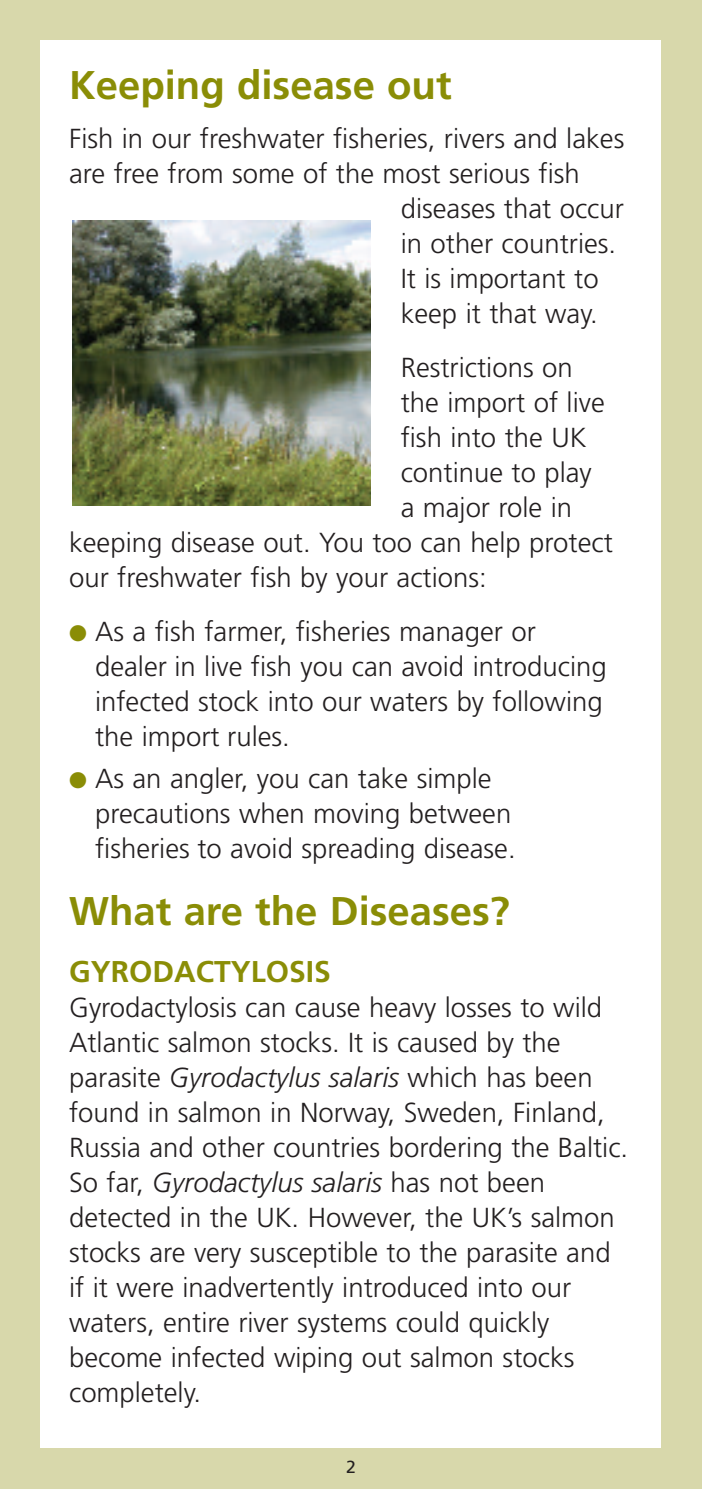
<style>
.page{position:relative;width:702px;height:1489px;background:#fff}
.page>*{position:absolute;margin:0;border:0;box-sizing:border-box;transform-origin:0 0}
.t1{font:700 40px "Frutiger";color:#8a8d06}
.t2{font:700 30px "Frutiger";color:#8a8d06}
.t3{font:300 27.5px/35px "Frutiger";color:#231f20}
.t4{font:17.5px "Frutiger";color:#231f20}
.s1{color:#8a8d06}
.s2{font-style:italic}
</style>
<div class="page">
<div style="left:0;top:0;width:702px;height:1488px;background:#d8d8ab"></div>
<div style="left:41px;top:41px;width:620px;height:1406px;background:#fff"></div>
<img style="left:73px;top:221px;width:297px;height:285px">
<h1 class="t1" style="left:69px;top:69px;width:384px">Keeping disease out</h1>
<p class="t3" style="left:69px;top:123px;width:556px">Fish in our freshwater fisheries, rivers and lakes</p>
<p class="t3" style="left:69px;top:158px;width:512px">are free from some of the most serious fish</p>
<p class="t3" style="left:400px;top:193px;width:225px">diseases that occur</p>
<p class="t3" style="left:400px;top:228px;width:217px">in other countries.</p>
<p class="t3" style="left:400px;top:263px;width:199px">It is important to</p>
<p class="t3" style="left:400px;top:298px;width:198px">keep it that way.</p>
<p class="t3" style="left:400px;top:352px;width:173px">Restrictions on</p>
<p class="t3" style="left:400px;top:387px;width:205px">the import of live</p>
<p class="t3" style="left:400px;top:422px;width:187px">fish into the UK</p>
<p class="t3" style="left:400px;top:457px;width:193px">continue to play</p>
<p class="t3" style="left:400px;top:492px;width:173px">a major role in</p>
<p class="t3" style="left:69px;top:527px;width:545px">keeping disease out. You too can help protect</p>
<p class="t3" style="left:69px;top:562px;width:419px">our freshwater fish by your actions:</p>
<p class="t3" style="left:95px;top:616px;width:513px;text-indent:-26px"><span class="s1">●</span> As a fish farmer, fisheries manager or dealer in live fish you can avoid introducing infected stock into our waters by following the import rules.</p>
<p class="t3" style="left:95px;top:763px;width:422px;text-indent:-26px"><span class="s1">●</span> As an angler, you can take simple precautions when moving between fisheries to avoid spreading disease.</p>
<h1 class="t1" style="left:69px;top:895px;width:442px">What are the Diseases?</h1>
<p class="t2" style="left:69px;top:958px;width:263px">GYRODACTYLOSIS</p>
<p class="t3" style="left:69px;top:991px;width:560px">Gyrodactylosis can cause heavy losses to wild Atlantic salmon stocks. It is caused by the parasite <span class="s2">Gyrodactylus salaris</span> which has been found in salmon in Norway, Sweden, Finland, Russia and other countries bordering the Baltic.<br>So far, <span class="s2">Gyrodactylus salaris</span> has not been detected in the UK. However, the UK’s salmon stocks are very susceptible to the parasite and if it were inadvertently introduced into our waters, entire river systems could quickly become infected wiping out salmon stocks completely.</p>
<p class="t4" style="left:346px;top:1459px;width:11px">2</p>
</div>
